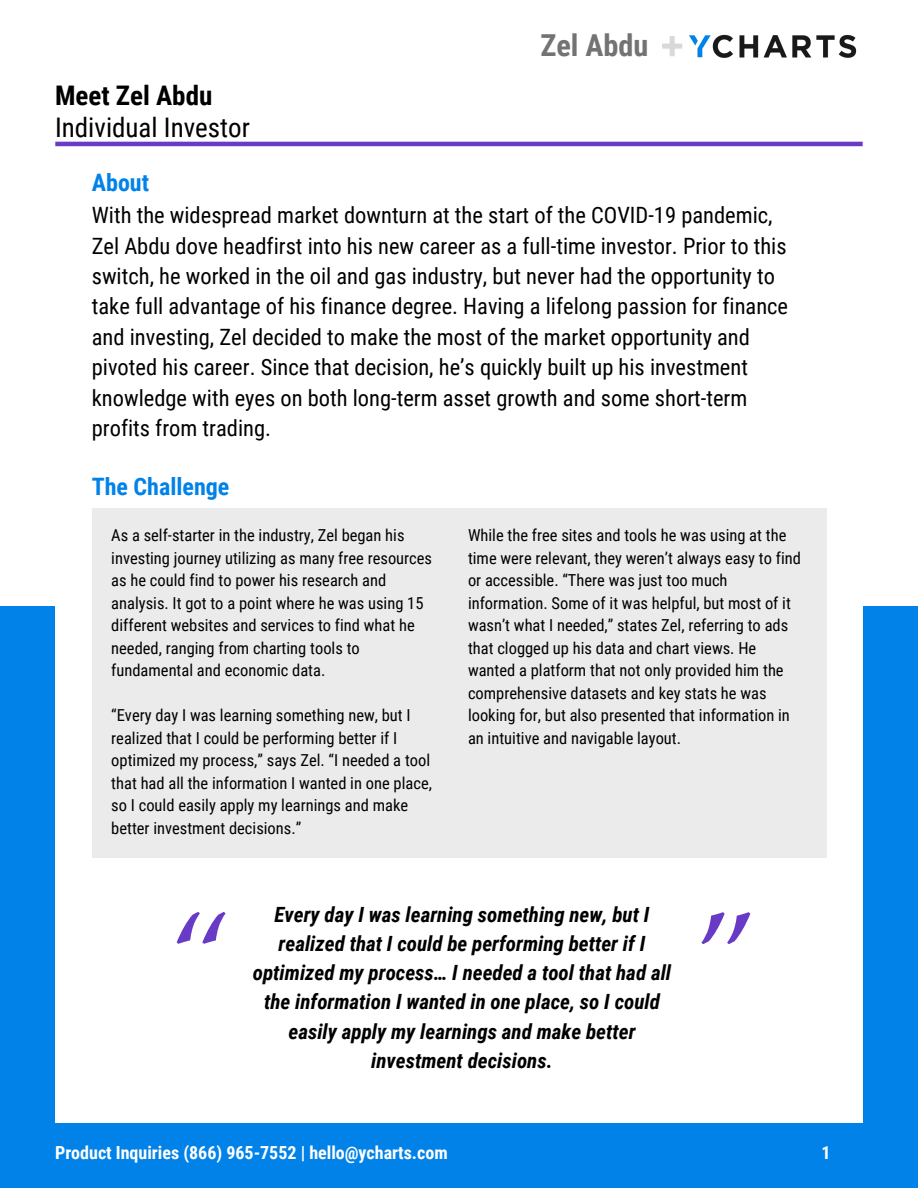
<style>
.page{position:relative;width:918px;height:1188px;background:#fff}
.page>*{position:absolute;margin:0;border:0;box-sizing:border-box;transform-origin:0 0}
.t1{font:700 30.3px "Roboto Condensed";color:#737373}
.t2{font:27px "Roboto Condensed";color:#000}
.t3{font:700 27px "Roboto Condensed";color:#000}
.t4{font:700 24px "Roboto Condensed";color:#0082e9}
.t5{font:22.5px/30.3px "Roboto Condensed";color:#000}
.t6{font:italic 700 21px/29.2px "Roboto Condensed";color:#000;text-align:center}
.t7{font:700 18px "Roboto Condensed";color:#fff}
.t8{font:16.5px/22.5px "Roboto Condensed";color:#000}
</style>
<div class="page">
<div style="left:0;top:606px;width:918px;height:582px;background:#0082e9"></div>
<div style="left:55px;top:46px;width:808px;height:1077px;background:#fff"></div>
<img style="left:689px;top:34px;width:168px;height:24px">
<svg style="left:662px;top:36px;width:20px;height:20px"></svg>
<div style="left:92px;top:508px;width:734px;height:350px;background:#ebebeb"></div>
<svg style="left:701px;top:912px;width:49px;height:32px"></svg>
<svg style="left:177px;top:912px;width:49px;height:32px"></svg>
<hr style="left:55px;top:142px;width:808px;height:4px;background:#683bc6">
<p class="t1" style="left:540px;top:27px;width:110px">Zel Abdu</p>
<p class="t3" style="left:55px;top:80px;width:159px">Meet Zel Abdu</p>
<p class="t2" style="left:55px;top:112px;width:196px">Individual Investor</p>
<p class="t4" style="left:92px;top:169px;width:59px">About</p>
<p class="t5" style="left:92px;top:201px;width:698px">With the widespread market downturn at the start of the COVID-19 pandemic, Zel Abdu dove headfirst into his new career as a full-time investor. Prior to this switch, he worked in the oil and gas industry, but never had the opportunity to take full advantage of his finance degree. Having a lifelong passion for finance and investing, Zel decided to make the most of the market opportunity and pivoted his career. Since that decision, he’s quickly built up his investment knowledge with eyes on both long-term asset growth and some short-term profits from trading.</p>
<p class="t4" style="left:92px;top:473px;width:139px">The Challenge</p>
<p class="t8" style="left:111px;top:524px;width:322px">As a self-starter in the industry, Zel began his investing journey utilizing as many free resources as he could find to power his research and analysis. It got to a point where he was using 15 different websites and services to find what he needed, ranging from charting tools to fundamental and economic data.</p>
<p class="t8" style="left:111px;top:704px;width:322px">“Every day I was learning something new, but I realized that I could be performing better if I optimized my process,” says Zel. “I needed a tool that had all the information I wanted in one place, so I could easily apply my learnings and make better investment decisions.”</p>
<p class="t8" style="left:468px;top:524px;width:335px">While the free sites and tools he was using at the time were relevant, they weren’t always easy to find or accessible. “There was just too much information. Some of it was helpful, but most of it wasn’t what I needed,” states Zel, referring to ads that clogged up his data and chart views. He wanted a platform that not only provided him the comprehensive datasets and key stats he was looking for, but also presented that information in an intuitive and navigable layout.</p>
<p class="t6" style="left:253px;top:900px;width:420px">Every day I was learning something new, but I realized that I could be performing better if I optimized my process… I needed a tool that had all the information I wanted in one place, so I could easily apply my learnings and make better investment decisions.</p>
<p class="t7" style="left:55px;top:1142px;width:394px">Product Inquiries (866) 965-7552 | hello@ycharts.com</p>
<p class="t7" style="left:822px;top:1142px;width:11px">1</p>
</div>
